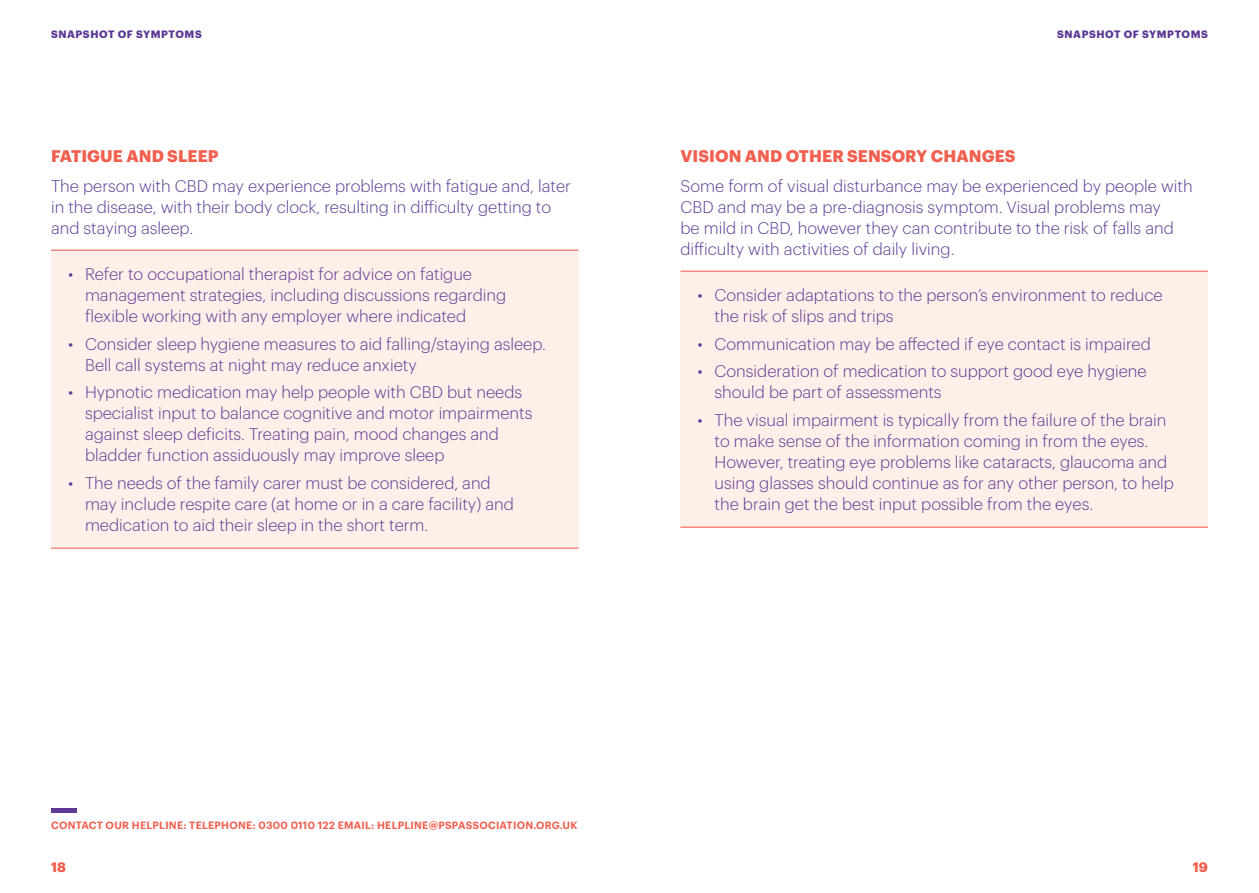
<style>
.page{position:relative;width:1259px;height:893px;background:#fff}
.page>*{position:absolute;margin:0;border:0;box-sizing:border-box;transform-origin:0 0}
.t1{font:300 16.5px/21px "Graphik";color:#5c3a96}
.t2{font:700 16.5px "Graphik";letter-spacing:.005em;color:#f15f4e}
.t3{font:700 13.5px "Graphik";color:#f15f4e}
.t4{font:700 10.5px "Graphik";letter-spacing:.055em;color:#5c3a96}
.t5{font:600 10.35px "Graphik";letter-spacing:.025em;color:#f15f4e}
</style>
<div class="page">
<hr style="left:51px;top:808px;width:26px;height:4px;background:#5c3a96">
<div style="left:680px;top:271px;width:528px;height:256px;background:#feefe9"></div>
<hr style="left:680px;top:271px;width:528px;height:1px;background:#f15f4e">
<hr style="left:680px;top:527px;width:528px;height:1px;background:#f15f4e">
<div style="left:51px;top:250px;width:527px;height:298px;background:#feefe9"></div>
<hr style="left:51px;top:250px;width:527px;height:1px;background:#f15f4e">
<hr style="left:51px;top:548px;width:527px;height:1px;background:#f15f4e">
<p class="t4" style="left:51px;top:26px;width:152px">SNAPSHOT OF SYMPTOMS</p>
<p class="t2" style="left:51px;top:144px;width:169px">FATIGUE AND SLEEP</p>
<p class="t1" style="left:51px;top:174px;width:521px">The person with CBD may experience problems with fatigue and, later in the disease, with their body clock, resulting in difficulty getting to and staying asleep.</p>
<p class="t1" style="left:85px;top:263px;width:422px;text-indent:-17px">• Refer to occupational therapist for advice on fatigue management strategies, including discussions regarding flexible working with any employer where indicated</p>
<p class="t1" style="left:85px;top:332px;width:462px;text-indent:-17px">• Consider sleep hygiene measures to aid falling/staying asleep.<br>Bell call systems at night may reduce anxiety</p>
<p class="t1" style="left:85px;top:380px;width:449px;text-indent:-17px">• Hypnotic medication may help people with CBD but needs specialist input to balance cognitive and motor impairments against sleep deficits. Treating pain, mood changes and bladder function assiduously may improve sleep</p>
<p class="t1" style="left:85px;top:471px;width:430px;text-indent:-17px">• The needs of the family carer must be considered, and may include respite care (at home or in a care facility) and medication to aid their sleep in the short term.</p>
<p class="t4" style="left:1057px;top:26px;width:152px">SNAPSHOT OF SYMPTOMS</p>
<p class="t2" style="left:680px;top:144px;width:336px">VISION AND OTHER SENSORY CHANGES</p>
<p class="t1" style="left:680px;top:174px;width:514px">Some form of visual disturbance may be experienced by people with CBD and may be a pre-diagnosis symptom. Visual problems may<br>be mild in CBD, however they can contribute to the risk of falls and difficulty with activities of daily living.</p>
<p class="t1" style="left:714px;top:284px;width:449px;text-indent:-17px">• Consider adaptations to the person’s environment to reduce the risk of slips and trips</p>
<p class="t1" style="left:697px;top:332px;width:455px">• Communication may be affected if eye contact is impaired</p>
<p class="t1" style="left:714px;top:359px;width:433px;text-indent:-17px">• Consideration of medication to support good eye hygiene should be part of assessments</p>
<p class="t1" style="left:714px;top:408px;width:461px;text-indent:-17px">• The visual impairment is typically from the failure of the brain to make sense of the information coming in from the eyes.<br>However, treating eye problems like cataracts, glaucoma and using glasses should continue as for any other person, to help the brain get the best input possible from the eyes.</p>
<p class="t5" style="left:51px;top:817px;width:528px">CONTACT OUR HELPLINE: TELEPHONE: 0300 0110 122 EMAIL: HELPLINE@PSPASSOCIATION.ORG.UK</p>
<p class="t3" style="left:51px;top:856px;width:16px">18</p>
<p class="t3" style="left:1192px;top:856px;width:17px">19</p>
</div>
